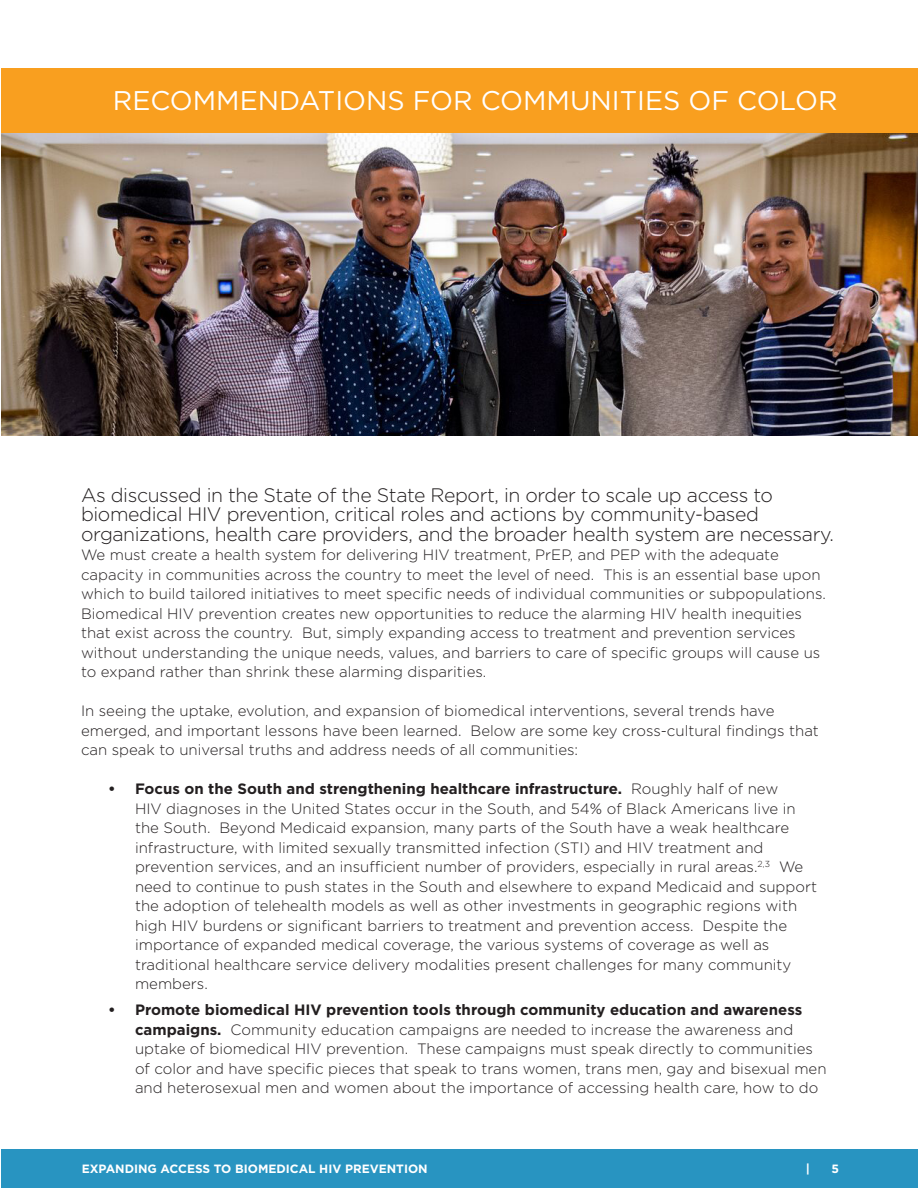
<style>
.page{position:relative;width:918px;height:1188px;background:#fff}
.page>*{position:absolute;margin:0;border:0;box-sizing:border-box;transform-origin:0 0}
.t1{font:27px "Gotham";color:#fff}
.t2{font:300 19.5px/19.5px "Gotham";letter-spacing:-.02em;color:#231f20}
.t3{font:300 15px/19.5px "Gotham";color:#231f20}
.t4{font:700 12px "Gotham";color:#fff}
.s1{font-weight:700}
</style>
<div class="page">
<div style="left:2px;top:1150px;width:916px;height:38px;background:#2894c1"></div>
<div style="left:2px;top:68px;width:916px;height:67px;background:#f99f1f"></div>
<img style="left:2px;top:134px;width:916px;height:301px">
<h1 class="t1" style="left:113px;top:83px;width:60px">RECOMM</h1>
<h1 class="t1" style="left:240px;top:83px;width:37px">ENDATIONS</h1>
<h1 class="t1" style="left:413px;top:83px;width:91px">FOR COMM</h1>
<h1 class="t1" style="left:570px;top:83px;width:34px">UNITI</h1>
<h1 class="t1" style="left:645px;top:83px;width:113px">ES OF COLOR</h1>
<h2 class="t2" style="left:81px;top:484px;width:754px">As discussed in the State of the State Report, in order to scale up access to biomedical HIV prevention, critical roles and actions by community-based organizations, health care providers, and the broader health system are necessary.</h2>
<p class="t3" style="left:81px;top:545px;width:746px">We must create a health system for delivering HIV treatment, PrEP, and PEP with the adequate capacity in communities across the country to meet the level of need. This is an essential base upon which to build tailored initiatives to meet specific needs of individual communities or subpopulations.<br>Biomedical HIV prevention creates new opportunities to reduce the alarming HIV health inequities that exist across the country. But, simply expanding access to treatment and prevention services without understanding the unique needs, values, and barriers to care of specific groups will cause us to expand rather than shrink these alarming disparities.</p>
<p class="t3" style="left:81px;top:701px;width:739px">In seeing the uptake, evolution, and expansion of biomedical interventions, several trends have emerged, and important lessons have been learned. Below are some key cross-cultural findings that can speak to universal truths and address needs of all communities:</p>
<p class="t3" style="left:135px;top:779px;width:684px;text-indent:-27px"><span class="s1">• Focus on the South and strengthening healthcare infrastructure.</span> Roughly half of new<br>HIV diagnoses in the United States occur in the South, and 54% of Black Americans live in the South. Beyond Medicaid expansion, many parts of the South have a weak healthcare infrastructure, with limited sexually transmitted infection (STI) and HIV treatment and prevention services, and an insufficient number of providers, especially in rural areas.<sup>2,3</sup> We need to continue to push states in the South and elsewhere to expand Medicaid and support the adoption of telehealth models as well as other investments in geographic regions with high HIV burdens or significant barriers to treatment and prevention access. Despite the importance of expanded medical coverage, the various systems of coverage as well as traditional healthcare service delivery modalities present challenges for many community members.</p>
<p class="t3" style="left:135px;top:1000px;width:693px;text-indent:-27px"><span class="s1">• Promote biomedical HIV prevention tools through community education and awareness campaigns.</span> Community education campaigns are needed to increase the awareness and uptake of biomedical HIV prevention. These campaigns must speak directly to communities of color and have specific pieces that speak to trans women, trans men, gay and bisexual men and heterosexual men and women about the importance of accessing health care, how to do</p>
<p class="t4" style="left:82px;top:1161px;width:97px">Expanding Access</p>
<p class="t4" style="left:214px;top:1161px;width:157px">to Biomedical HIV Preve</p>
<p class="t4" style="left:387px;top:1161px;width:42px">ntion</p>
<p class="t4" style="left:806px;top:1161px;width:6px">|</p>
<p class="t4" style="left:831px;top:1161px;width:9px">5</p>
</div>
